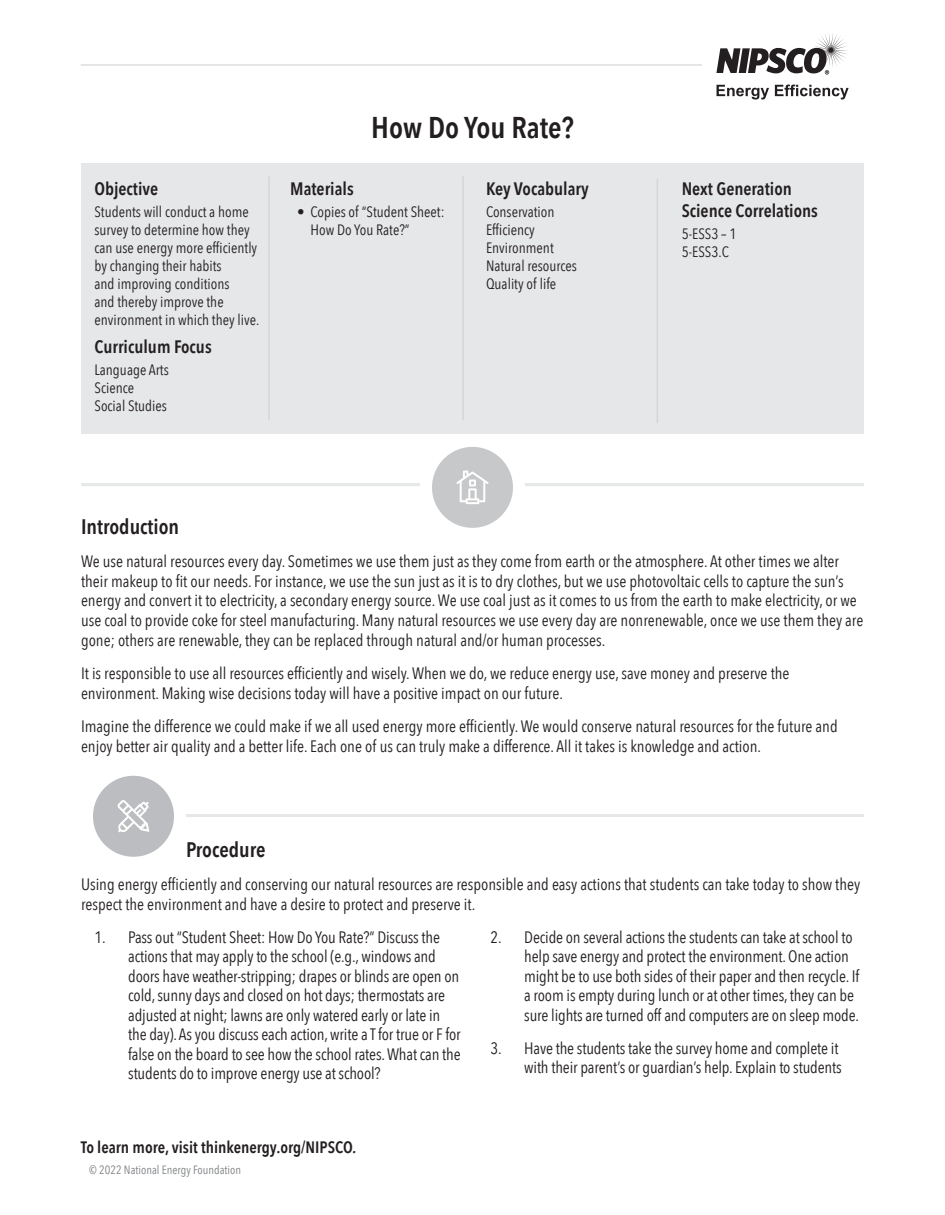
<style>
.page{position:relative;width:945px;height:1215px;background:#fff}
.page>*{position:absolute;margin:0;border:0;box-sizing:border-box;transform-origin:0 0}
.t1{font:600 30px "Avenir Next Condensed";color:#231f20}
.t2{font:600 21px "Avenir Next Condensed";color:#231f20}
.Sidebar_-_H3{font:600 18px/21.6px "Avenir Next Condensed";color:#231f20}
.t3{font:16.5px/19.5px "Avenir Next Condensed";color:#231f20}
.t4{font:600 16.5px "Avenir Next Condensed";color:#231f20}
.Sidebar_-_List{font:15px/18px "Avenir Next Condensed";color:#231f20}
.Sidebar_-_Basic_Para{font:15px "Avenir Next Condensed";color:#231f20}
.t5{font:12px "Avenir Next Condensed";color:#808285}
.s1{font-style:italic}
</style>
<div class="page">
<hr style="left:81px;top:64px;width:783px;height:2px;background:#dcdddf">
<div style="left:702px;top:32px;width:162px;height:67px;background:#fff"></div>
<svg style="left:716px;top:34px;width:132px;height:41px"></svg>
<svg style="left:717px;top:85px;width:52px;height:14px"></svg>
<svg style="left:775px;top:85px;width:74px;height:14px"></svg>
<div style="left:81px;top:164px;width:783px;height:270px;background:#e6e7e9"></div>
<hr style="left:268px;top:176px;width:2px;height:244px;background:#d5d6d8">
<hr style="left:462px;top:176px;width:2px;height:244px;background:#d5d6d8">
<hr style="left:657px;top:179px;width:1px;height:244px;background:#d5d6d8">
<hr style="left:81px;top:483px;width:783px;height:3px;background:#e6e7e9">
<svg style="left:426px;top:441px;width:93px;height:93px;fill:#c7c8ca"></svg>
<div style="left:420px;top:435px;width:105px;height:105px;border:12px solid #fff;border-radius:50%"></div>
<svg style="left:456px;top:471px;width:33px;height:33px"></svg>
<hr style="left:93px;top:814px;width:771px;height:3px;background:#e6e7e9">
<svg style="left:87px;top:770px;width:93px;height:93px;background:#c6c7c9"></svg>
<div style="left:81px;top:764px;width:105px;height:105px;border:12px solid #fff;border-radius:50%"></div>
<svg style="left:118px;top:800px;width:31px;height:32px"></svg>
<p class="Sidebar_-_H3" style="left:94px;top:178px;width:65px">Objective</p>
<p class="Sidebar_-_List" style="left:94px;top:202px;width:164px">Students will conduct a home survey to determine how they can use energy more efficiently by changing their habits<br>and improving conditions<br>and thereby improve the environment in which they live.</p>
<p class="Sidebar_-_H3" style="left:94px;top:336px;width:119px">Curriculum Focus</p>
<p class="Sidebar_-_Basic_Para" style="left:94px;top:357px;width:76px">Language Arts</p>
<p class="Sidebar_-_Basic_Para" style="left:94px;top:375px;width:41px">Science</p>
<p class="Sidebar_-_Basic_Para" style="left:94px;top:393px;width:74px">Social Studies</p>
<h2 class="t1" style="left:371px;top:102px;width:204px">How Do You Rate?</h2>
<p class="Sidebar_-_H3" style="left:290px;top:178px;width:65px">Materials</p>
<p class="Sidebar_-_List" style="left:310px;top:202px;width:136px;text-indent:-14px">• Copies of “Student Sheet:<br>How Do You Rate?”</p>
<p class="Sidebar_-_H3" style="left:486px;top:178px;width:104px">Key Vocabulary</p>
<p class="Sidebar_-_Basic_Para" style="left:486px;top:199px;width:70px">Conservation</p>
<p class="Sidebar_-_Basic_Para" style="left:486px;top:217px;width:50px">Efficiency</p>
<p class="Sidebar_-_Basic_Para" style="left:486px;top:235px;width:69px">Environment</p>
<p class="Sidebar_-_Basic_Para" style="left:486px;top:253px;width:93px">Natural resources</p>
<p class="Sidebar_-_Basic_Para" style="left:486px;top:271px;width:72px">Quality of life</p>
<p class="Sidebar_-_H3" style="left:682px;top:178px;width:138px">Next Generation<br>Science Correlations</p>
<p class="Sidebar_-_Basic_Para" style="left:682px;top:220px;width:56px">5-ESS3 – 1</p>
<p class="Sidebar_-_Basic_Para" style="left:682px;top:238px;width:49px">5-ESS3.C</p>
<h3 class="t2" style="left:81px;top:508px;width:100px">Introduction</h3>
<p class="t3" style="left:81px;top:550px;width:784px">We use natural resources every day. Sometimes we use them just as they come from earth or the atmosphere. At other times we alter their makeup to fit our needs. For instance, we use the sun just as it is to dry clothes, but we use photovoltaic cells to capture the sun’s energy and convert it to electricity, a secondary energy source. We use coal just as it comes to us from the earth to make electricity, or we use coal to provide coke for steel manufacturing. Many natural resources we use every day are nonrenewable, once we use them they are gone; others are renewable, they can be replaced through natural and/or human processes.</p>
<p class="t3" style="left:81px;top:663px;width:710px">It is responsible to use all resources efficiently and wisely. When we do, we reduce energy use, save money and preserve the environment. Making wise decisions today will have a positive impact on our future.</p>
<p class="t3" style="left:81px;top:716px;width:758px">Imagine the difference we could make if we all used energy more efficiently. We would conserve natural resources for the future and enjoy better air quality and a better life. Each one of us can truly make a difference. All it takes is knowledge and action.</p>
<h3 class="t2" style="left:186px;top:831px;width:81px">Procedure</h3>
<p class="t3" style="left:81px;top:873px;width:781px">Using energy efficiently and conserving our natural resources are responsible and easy actions that students can take today to show they respect the environment and have a desire to protect and preserve it.</p>
<p class="t3" style="left:128px;top:926px;width:334px;text-indent:-34px">1. Pass out “Student Sheet: How Do You Rate?” Discuss the actions that may apply to the school (e.g., windows and doors have weather-stripping; drapes or blinds are open on cold, sunny days and closed on hot days; thermostats are adjusted at night; lawns are only watered early or late in the day). As you discuss each action, write a T for true or F for false on the board to see how the school rates. What can the students do to improve energy use at school?</p>
<p class="t3" style="left:524px;top:926px;width:337px;text-indent:-34px">2. Decide on several actions the students can take at school to help save energy and protect the environment. One action might be to use both sides of their paper and then recycle. If a room is empty during lunch or at other times, they can be sure lights are turned off and computers are on sleep mode.</p>
<p class="t3" style="left:490px;top:1037px;width:353px;text-align:right">3. Have the students take the survey home and complete it with their parent’s or guardian’s help. Explain to students</p>
<p class="t4" style="left:81px;top:1133px;width:278px">To learn more, visit thinkenergy.org/NIPSCO<span class="s1">.</span></p>
<p class="t5" style="left:89px;top:1159px;width:153px">© 2022 National Energy Foundation</p>
</div>
